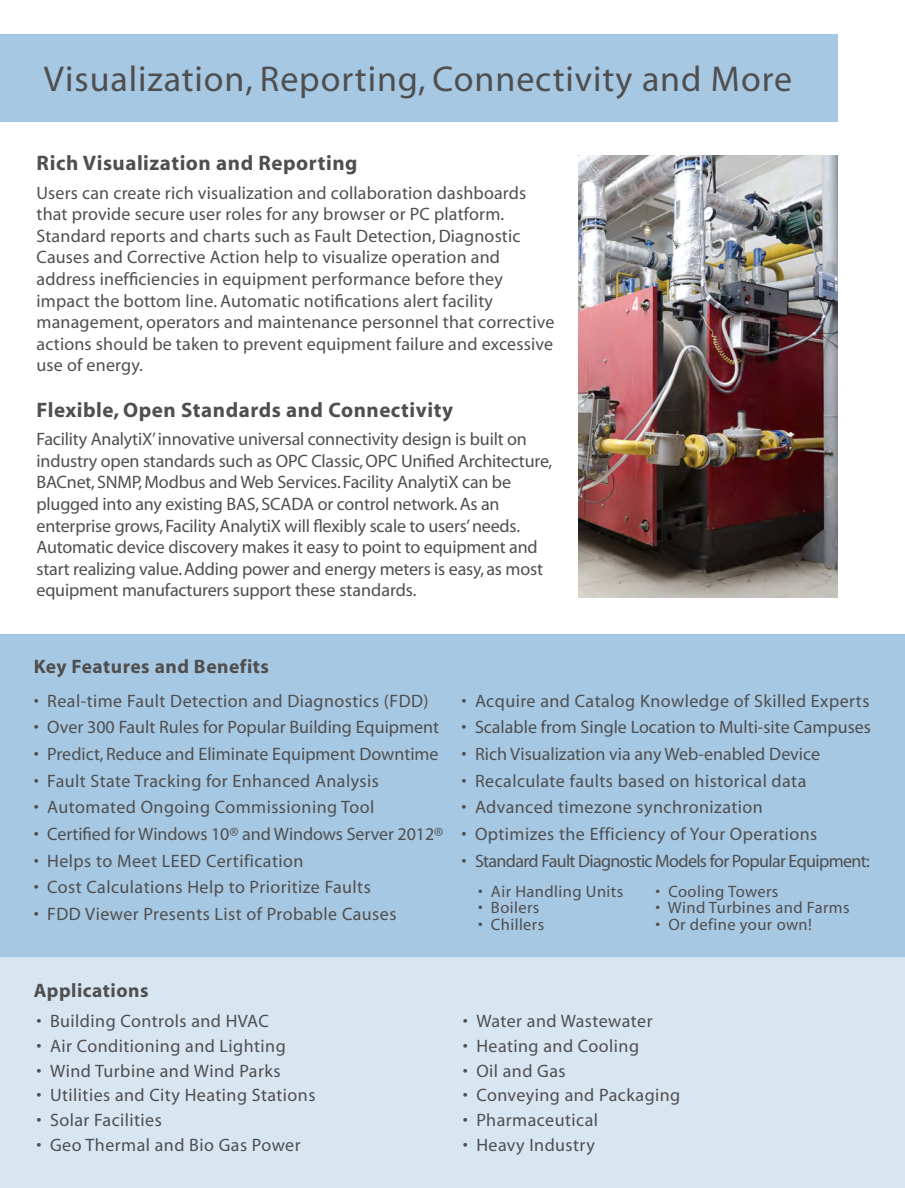
<style>
.page{position:relative;width:905px;height:1188px;background:#fff}
.page>*{position:absolute;margin:0;border:0;box-sizing:border-box;transform-origin:0 0}
.t1{font:36px "Myriad";letter-spacing:.025em;color:#4f4f50}
.t2{font:700 21px "Myriad";letter-spacing:.025em;color:#4f4f50}
.t3{font:700 19.5px "Myriad";letter-spacing:.025em;color:#4f4f50}
.t4{font:18px/21.6px "Myriad";letter-spacing:.01em;color:#4f4f50}
.t5{font:18px/21.6px "Myriad";letter-spacing:-.01em;color:#4f4f50}
.t6{font:18px "Myriad";letter-spacing:-.035em;color:#4f4f50}
.t7{font:16.5px "Myriad";letter-spacing:.025em;color:#4f4f50}
</style>
<div class="page">
<div style="left:0;top:956px;width:904px;height:232px;background:#d8e6f2"></div>
<div style="left:0;top:34px;width:837px;height:88px;background:#a7c8e2"></div>
<div style="left:0;top:634px;width:904px;height:322px;background:#a7c8e2"></div>
<img style="left:578px;top:155px;width:259px;height:443px">
<h1 class="t1" style="left:44px;top:61px;width:750px">Visualization, Reporting, Connectivity and More</h1>
<p class="t2" style="left:37px;top:152px;width:322px">Rich Visualization and Reporting</p>
<p class="t4" style="left:37px;top:183px;width:519px">Users can create rich visualization and collaboration dashboards that provide secure user roles for any browser or PC platform.<br>Standard reports and charts such as Fault Detection, Diagnostic Causes and Corrective Action help to visualize operation and address inefficiencies in equipment performance before they impact the bottom line. Automatic notifications alert facility management, operators and maintenance personnel that corrective actions should be taken to prevent equipment failure and excessive use of energy.</p>
<p class="t2" style="left:37px;top:399px;width:418px">Flexible, Open Standards and Connectivity</p>
<p class="t5" style="left:37px;top:429px;width:517px">Facility AnalytiX’ innovative universal connectivity design is built on industry open standards such as OPC Classic, OPC Unified Architecture, BACnet, SNMP, Modbus and Web Services. Facility AnalytiX can be plugged into any existing BAS, SCADA or control network. As an enterprise grows, Facility AnalytiX will flexibly scale to users’ needs.<br>Automatic device discovery makes it easy to point to equipment and start realizing value. Adding power and energy meters is easy, as most equipment manufacturers support these standards.</p>
<p class="t3" style="left:34px;top:656px;width:237px">Key Features and Benefits</p>
<p class="t4" style="left:34px;top:691px;width:396px">• Real-time Fault Detection and Diagnostics (FDD)</p>
<p class="t4" style="left:34px;top:717px;width:407px">• Over 300 Fault Rules for Popular Building Equipment</p>
<p class="t4" style="left:34px;top:744px;width:406px">• Predict, Reduce and Eliminate Equipment Downtime</p>
<p class="t4" style="left:34px;top:771px;width:347px">• Fault State Tracking for Enhanced Analysis</p>
<p class="t4" style="left:34px;top:797px;width:342px">• Automated Ongoing Commissioning Tool</p>
<p class="t4" style="left:34px;top:824px;width:411px">• Certified for Windows 10® and Windows Server 2012®</p>
<p class="t4" style="left:34px;top:851px;width:271px">• Helps to Meet LEED Certification</p>
<p class="t4" style="left:34px;top:877px;width:338px">• Cost Calculations Help to Prioritize Faults</p>
<p class="t4" style="left:34px;top:904px;width:364px">• FDD Viewer Presents List of Probable Causes</p>
<p class="t4" style="left:461px;top:691px;width:409px">• Acquire and Catalog Knowledge of Skilled Experts</p>
<p class="t4" style="left:461px;top:717px;width:411px">• Scalable from Single Location to Multi-site Campuses</p>
<p class="t4" style="left:461px;top:744px;width:360px">• Rich Visualization via any Web-enabled Device</p>
<p class="t4" style="left:461px;top:771px;width:346px">• Recalculate faults based on historical data</p>
<p class="t4" style="left:461px;top:797px;width:303px">• Advanced timezone synchronization</p>
<p class="t4" style="left:461px;top:824px;width:357px">• Optimizes the Efficiency of Your Operations</p>
<p class="t6" style="left:461px;top:852px;width:410px">• Standard Fault Diagnostic Models for Popular Equipment:</p>
<p class="t7" style="left:478px;top:883px;width:147px">• Air Handling Units</p>
<p class="t7" style="left:478px;top:899px;width:63px">• Boilers</p>
<p class="t7" style="left:478px;top:916px;width:68px">• Chillers</p>
<p class="t7" style="left:655px;top:883px;width:124px">• Cooling Towers</p>
<p class="t7" style="left:655px;top:899px;width:196px">• Wind Turbines and Farms</p>
<p class="t7" style="left:655px;top:916px;width:158px">• Or define your own!</p>
<p class="t3" style="left:34px;top:980px;width:116px">Applications</p>
<p class="t4" style="left:37px;top:1011px;width:234px">• Building Controls and HVAC</p>
<p class="t4" style="left:37px;top:1036px;width:251px">• Air Conditioning and Lighting</p>
<p class="t4" style="left:37px;top:1061px;width:245px">• Wind Turbine and Wind Parks</p>
<p class="t4" style="left:37px;top:1085px;width:280px">• Utilities and City Heating Stations</p>
<p class="t4" style="left:37px;top:1110px;width:127px">• Solar Facilities</p>
<p class="t4" style="left:37px;top:1135px;width:265px">• Geo Thermal and Bio Gas Power</p>
<p class="t4" style="left:463px;top:1011px;width:191px">• Water and Wastewater</p>
<p class="t4" style="left:463px;top:1036px;width:178px">• Heating and Cooling</p>
<p class="t4" style="left:463px;top:1061px;width:104px">• Oil and Gas</p>
<p class="t4" style="left:463px;top:1085px;width:219px">• Conveying and Packaging</p>
<p class="t4" style="left:463px;top:1110px;width:137px">• Pharmaceutical</p>
<p class="t4" style="left:463px;top:1135px;width:133px">• Heavy Industry</p>
</div>
